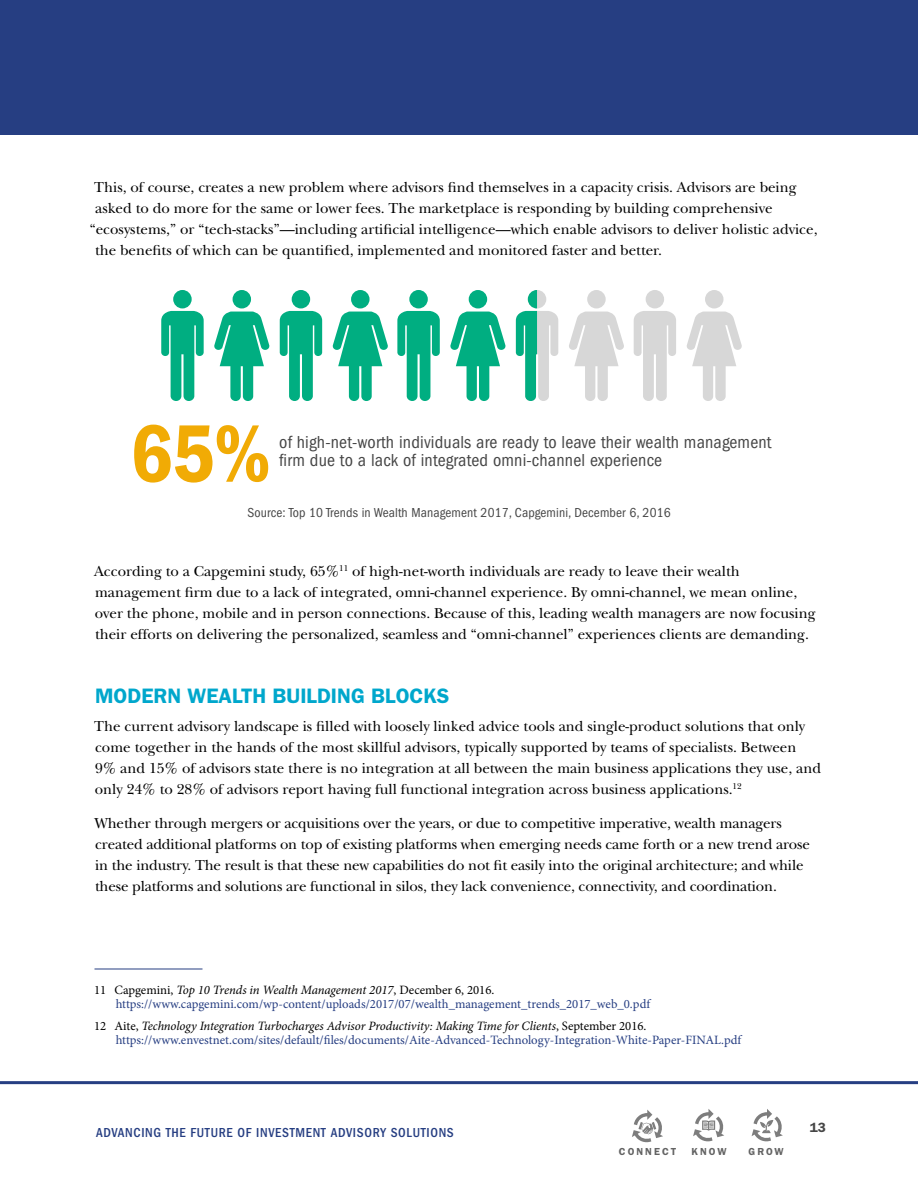
<style>
.page{position:relative;width:918px;height:1188px;background:#fff}
.page>*{position:absolute;margin:0;border:0;box-sizing:border-box;transform-origin:0 0}
.t1{font:84.45px "ITC Franklin Gothic Std Dm Cd";color:#f1ab05}
.t2{font:600 21px "ITC Franklin Gothic Std";color:#00a7cc}
.t3{font:condensed 18px/18px "ITC Franklin Gothic Std";letter-spacing:.01em;color:#464646}
.t4{font:15px/21px "New Baskerville Std";color:#000}
.t5{font:condensed 13.5px "ITC Franklin Gothic Std";letter-spacing:.01em;color:#464646}
.t6{font:500 condensed 13.5px "ITC Franklin Gothic Std";letter-spacing:.05em;color:#263e82}
.t7{font:600 13.5px "ITC Franklin Gothic Std";color:#464646}
.t8{font:12.75px/14.2px "Minion Pro";color:#263e82}
.t9{font:600 10.2px "ITC Franklin Gothic Std";letter-spacing:.2em;color:#636363}
.s1{color:#000}
.s2{font-style:italic;color:#000}
</style>
<div class="page">
<div style="left:0;top:0;width:918px;height:135px;background:#263e82"></div>
<svg style="left:632px;top:1110px;width:31px;height:33px"></svg>
<svg style="left:693px;top:1109px;width:31px;height:33px"></svg>
<svg style="left:752px;top:1109px;width:31px;height:33px"></svg>
<hr style="left:0;top:1081px;width:918px;height:3px;background:#263e82">
<div style="left:173px;top:290px;width:19px;height:18px;background:#00ae81;border-radius:50%"></div>
<svg style="left:161px;top:311px;width:43px;height:90px"></svg>
<div style="left:233px;top:290px;width:18px;height:18px;background:#00ae81;border-radius:50%"></div>
<svg style="left:214px;top:312px;width:56px;height:89px"></svg>
<div style="left:292px;top:290px;width:18px;height:18px;background:#00ae81;border-radius:50%"></div>
<svg style="left:280px;top:311px;width:42px;height:90px"></svg>
<div style="left:351px;top:290px;width:19px;height:18px;background:#00ae81;border-radius:50%"></div>
<svg style="left:332px;top:312px;width:56px;height:89px"></svg>
<div style="left:409px;top:290px;width:19px;height:18px;background:#00ae81;border-radius:50%"></div>
<svg style="left:397px;top:311px;width:43px;height:90px"></svg>
<div style="left:469px;top:290px;width:18px;height:18px;background:#00ae81;border-radius:50%"></div>
<svg style="left:450px;top:312px;width:56px;height:89px"></svg>
<div style="left:587px;top:290px;width:19px;height:18px;background:#d7d7d7;border-radius:50%"></div>
<svg style="left:569px;top:312px;width:55px;height:89px"></svg>
<div style="left:646px;top:290px;width:18px;height:18px;background:#d7d7d7;border-radius:50%"></div>
<svg style="left:634px;top:311px;width:42px;height:90px"></svg>
<div style="left:705px;top:290px;width:19px;height:18px;background:#d7d7d7;border-radius:50%"></div>
<svg style="left:687px;top:312px;width:55px;height:89px"></svg>
<svg style="left:516px;top:290px;width:42px;height:111px"></svg>
<hr style="left:94px;top:969px;width:108px;height:1px;background:#263e82">
<p class="t4" style="left:94px;top:177px;width:704px">This, of course, creates a new problem where advisors find themselves in a capacity crisis. Advisors are being</p>
<p class="t4" style="left:95px;top:198px;width:679px">asked to do more for the same or lower fees. The marketplace is responding by building comprehensive</p>
<p class="t4" style="left:90px;top:219px;width:729px">“ecosystems,” or “tech-stacks”—including artificial intelligence—which enable advisors to deliver holistic advice,</p>
<p class="t4" style="left:95px;top:240px;width:568px">the benefits of which can be quantified, implemented and monitored faster and better.</p>
<h1 class="t1" style="left:130px;top:405px;width:142px">65%</h1>
<p class="t5" style="left:248px;top:505px;width:425px">Source: Top 10 Trends in Wealth Management 2017, Capgemini, December 6, 2016</p>
<p class="t3" style="left:279px;top:434px;width:494px">of high-net-worth individuals are ready to leave their wealth management firm due to a lack of integrated omni-channel experience</p>
<p class="t4" style="left:94px;top:560px;width:723px">According to a Capgemini study, 65%<sup>11</sup> of high-net-worth individuals are ready to leave their wealth management firm due to a lack of integrated, omni-channel experience. By omni-channel, we mean online, over the phone, mobile and in person connections. Because of this, leading wealth managers are now focusing their efforts on delivering the personalized, seamless and “omni-channel” experiences clients are demanding.</p>
<h2 class="t2" style="left:95px;top:684px;width:356px">MODERN WEALTH BUILDING BLOCKS</h2>
<p class="t4" style="left:94px;top:716px;width:728px">The current advisory landscape is filled with loosely linked advice tools and single-product solutions that only come together in the hands of the most skillful advisors, typically supported by teams of specialists. Between<br>9% and 15% of advisors state there is no integration at all between the main business applications they use, and only 24% to 28% of advisors report having full functional integration across business applications.<sup>12</sup></p>
<p class="t4" style="left:94px;top:813px;width:717px">Whether through mergers or acquisitions over the years, or due to competitive imperative, wealth managers created additional platforms on top of existing platforms when emerging needs came forth or a new trend arose in the industry. The result is that these new capabilities do not fit easily into the original architecture; and while these platforms and solutions are functional in silos, they lack convenience, connectivity, and coordination.</p>
<p class="t8" style="left:116px;top:983px;width:536px;text-indent:-22px"><span class="s1">11 Capgemini,</span> <span class="s2">Top 10 Trends in Wealth Management 2017</span><span class="s1">, December 6, 2016. </span>https://www.capgemini.com/wp-content/uploads/2017/07/wealth_management_trends_2017_web_0.pdf</p>
<p class="t8" style="left:116px;top:1019px;width:627px;text-indent:-22px"><span class="s1">12 Aite,</span> <span class="s2">Technology Integration Turbocharges Advisor Productivity: Making Time for Clients</span><span class="s1">, September 2016. </span>https://www.envestnet.com/sites/default/files/documents/Aite-Advanced-Technology-Integration-White-Paper-FINAL.pdf</p>
<p class="t6" style="left:96px;top:1124px;width:359px">ADVANCING THE FUTURE OF INVESTMENT ADVISORY SOLUTIONS</p>
<p class="t9" style="left:619px;top:1146px;width:59px">CONNECT</p>
<p class="t9" style="left:692px;top:1146px;width:37px">KNOW</p>
<p class="t9" style="left:749px;top:1145px;width:37px">GROW</p>
<p class="t7" style="left:810px;top:1119px;width:18px">13</p>
</div>
